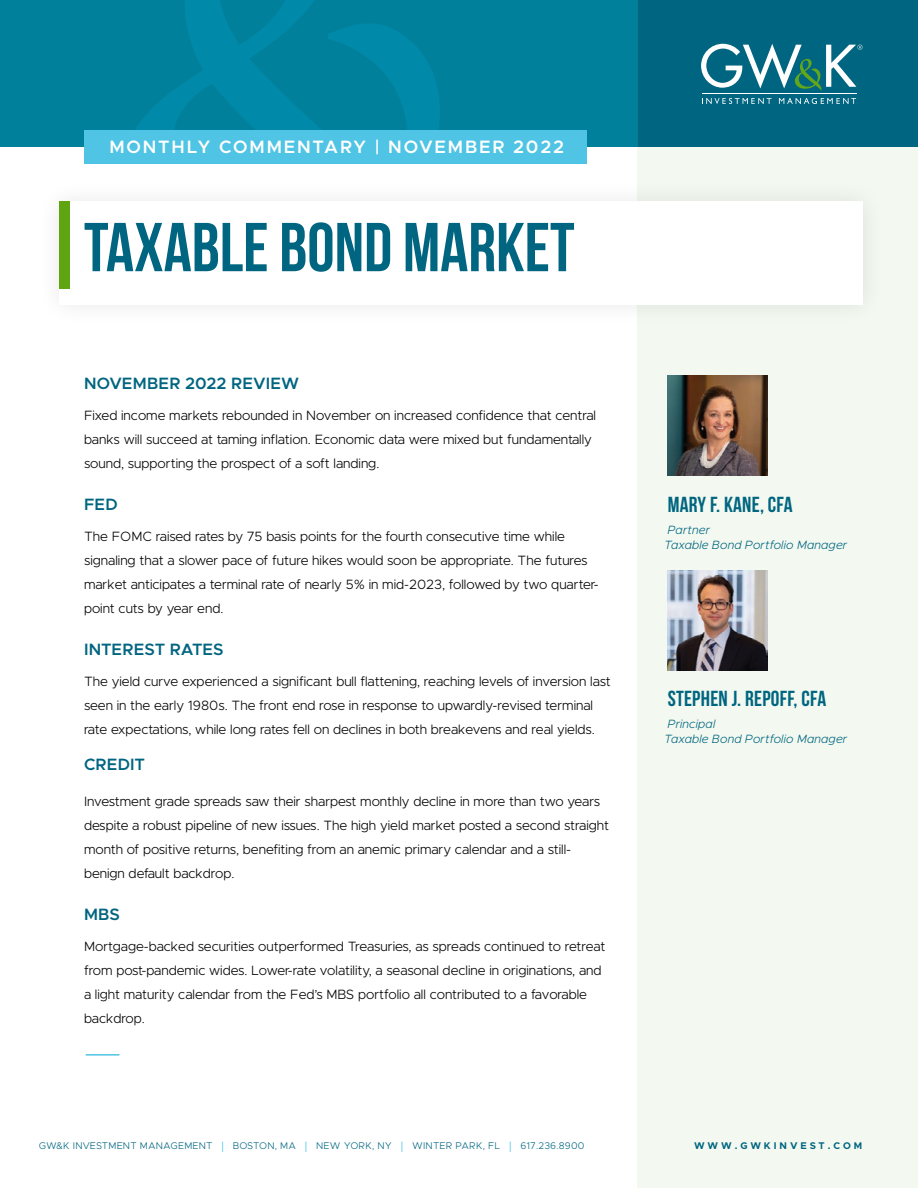
<style>
.page{position:relative;width:918px;height:1188px;background:#fff}
.page>*{position:absolute;margin:0;border:0;box-sizing:border-box;transform-origin:0 0}
.t1{font:700 69px "Bebas Neue";color:#006580}
.t2{font:700 21.75px "Bebas Neue";letter-spacing:.01em;color:#006580}
.t3{font:600 18px "Metropolis";letter-spacing:.1em;color:#fff}
.t4{font:600 16.5px "Metropolis";letter-spacing:.005em;color:#006580}
.t5{font:300 13.5px/24px "Metropolis";color:#000}
.t6{font:italic 300 12px/15px "Metropolis";letter-spacing:.02em;color:#006580}
.t7{font:300 9.75px "Metropolis";letter-spacing:.02em;color:#006580}
.t8{font:700 9.75px "Metropolis";letter-spacing:.3em;color:#006580}
.s1{font-weight:500;font-size:12.6px;color:#4fc4e4}
</style>
<div class="page">
<div style="left:637px;top:147px;width:281px;height:1041px;background:#f3f9f0"></div>
<div style="left:37px;top:179px;width:848px;height:148px;background:#000;opacity:.1"></div>
<div style="left:59px;top:201px;width:804px;height:104px;background:#fff"></div>
<div style="left:637px;top:0;width:281px;height:147px;background:#006580"></div>
<div style="left:59px;top:201px;width:11px;height:88px;background:#5fa511"></div>
<svg style="left:702px;top:98px;width:70px;height:6px"></svg>
<svg style="left:779px;top:98px;width:77px;height:6px"></svg>
<hr style="left:702px;top:93px;width:154px;height:1px;background:#fff">
<svg style="left:701px;top:44px;width:162px;height:46px"></svg>
<img style="left:667px;top:376px;width:100px;height:100px">
<img style="left:667px;top:570px;width:100px;height:100px">
<div style="left:0;top:0;width:637px;height:147px;background:#00809b"></div>
<svg style="left:135px;top:0;width:305px;height:130px"></svg>
<div style="left:84px;top:130px;width:502px;height:33px;background:#4fc4e4"></div>
<hr style="left:86px;top:1054px;width:33px;height:2px;background:#4fc4e4">
<h3 class="t3" style="left:110px;top:136px;width:456px">MONTHLY COMMENTARY | NOVEMBER 2022</h3>
<h1 class="t1" style="left:84px;top:210px;width:492px">TAXABLE BOND MARKET</h1>
<p class="t4" style="left:84px;top:373px;width:217px">NOVEMBER 2022 REVIEW</p>
<p class="t5" style="left:84px;top:403px;width:514px">Fixed income markets rebounded in November on increased confidence that central banks will succeed at taming inflation. Economic data were mixed but fundamentally sound, supporting the prospect of a soft landing.</p>
<p class="t4" style="left:84px;top:494px;width:35px">FED</p>
<p class="t5" style="left:84px;top:524px;width:516px">The FOMC raised rates by 75 basis points for the fourth consecutive time while signaling that a slower pace of future hikes would soon be appropriate. The futures market anticipates a terminal rate of nearly 5% in mid-2023, followed by two quarter&shy;point cuts by year end.</p>
<p class="t4" style="left:84px;top:639px;width:141px">INTEREST RATES</p>
<p class="t5" style="left:84px;top:669px;width:528px">The yield curve experienced a significant bull flattening, reaching levels of inversion last seen in the early 1980s. The front end rose in response to upwardly-revised terminal rate expectations, while long rates fell on declines in both breakevens and real yields.</p>
<p class="t4" style="left:84px;top:754px;width:63px">CREDIT</p>
<p class="t5" style="left:84px;top:789px;width:526px">Investment grade spreads saw their sharpest monthly decline in more than two years despite a robust pipeline of new issues. The high yield market posted a second straight month of positive returns, benefiting from an anemic primary calendar and a still&shy;benign default backdrop.</p>
<p class="t4" style="left:84px;top:904px;width:37px">MBS</p>
<p class="t5" style="left:84px;top:934px;width:523px">Mortgage-backed securities outperformed Treasuries, as spreads continued to retreat from post-pandemic wides. Lower-rate volatility, a seasonal decline in originations, and a light maturity calendar from the Fed’s MBS portfolio all contributed to a favorable backdrop.</p>
<h2 class="t2" style="left:668px;top:492px;width:126px">MARY F. KANE, CFA</h2>
<p class="t6" style="left:664px;top:522px;width:185px">Partner<br>Taxable Bond Portfolio Manager</p>
<h2 class="t2" style="left:668px;top:687px;width:160px">STEPHEN J. REPOFF, CFA</h2>
<p class="t6" style="left:664px;top:716px;width:185px">Principal<br>Taxable Bond Portfolio Manager</p>
<p class="t7" style="left:39px;top:1140px;width:547px">GW&amp;K INVESTMENT MANAGEMENT <span class="s1">|</span> BOSTON, MA <span class="s1">|</span> NEW YORK, NY <span class="s1">|</span> WINTER PARK, FL <span class="s1">|</span> 617.236.8900</p>
<p class="t8" style="left:694px;top:1140px;width:170px">WWW.GWKINVEST.COM</p>
</div>
